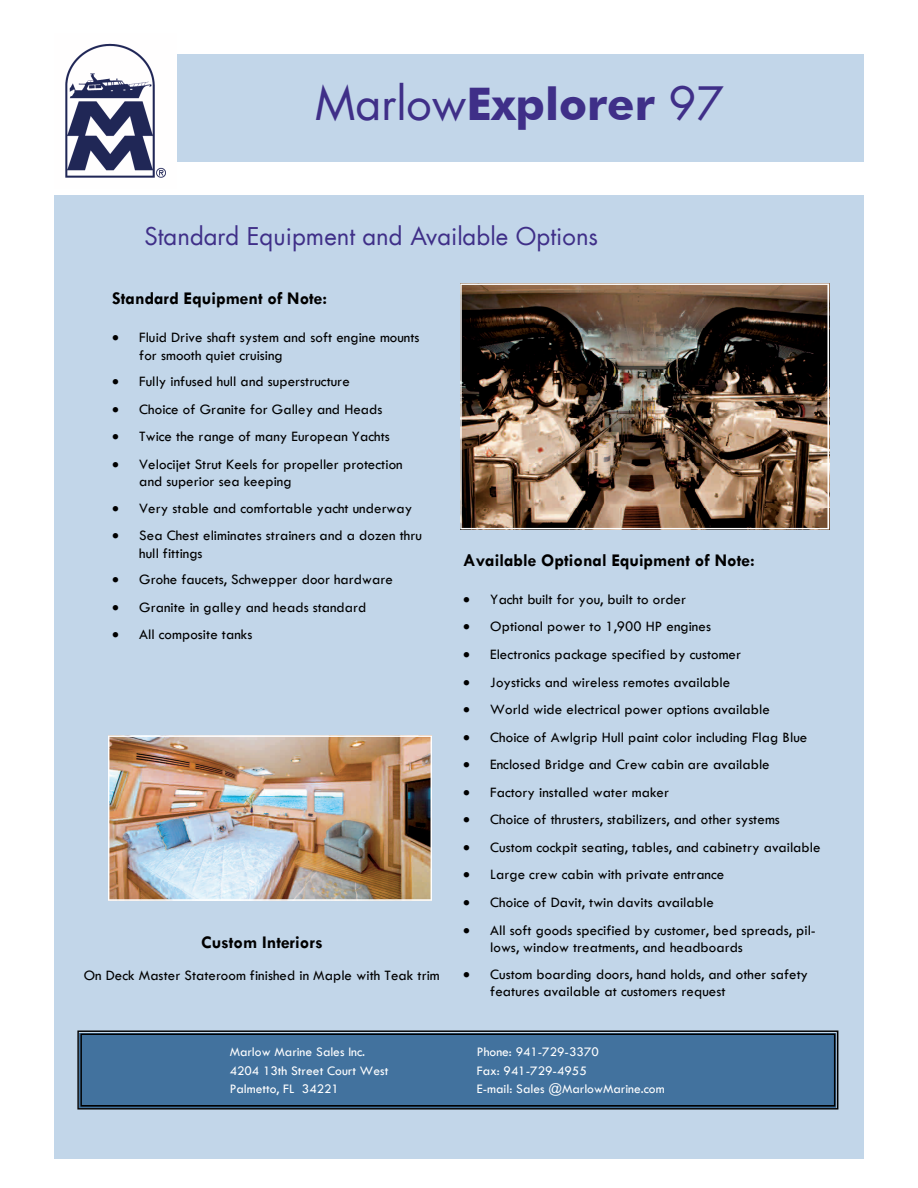
<style>
.page{position:relative;width:918px;height:1188px;background:#fff}
.page>*{position:absolute;margin:0;border:0;box-sizing:border-box;transform-origin:0 0}
.t1{font:44.85px "Futura LT";color:#3f2f88}
.t2{font:23.85px "Futura LT";color:#3f2f88}
.t3{font:700 18px "Tw Cen";color:#000}
.t4{font:14.85px/17.2px "Tw Cen";color:#000}
.t5{font:13.5px/18.3px "Tw Cen";color:#fff}
.s1{font-family:"Futura BT";font-weight:700}
</style>
<div class="page">
<div style="left:54px;top:195px;width:810px;height:964px;background:#c2d6e9"></div>
<svg style="left:77px;top:1030px;width:761px;height:80px;background:#406b93"></svg>
<div style="left:176px;top:54px;width:688px;height:108px;background:#c2d6e9"></div>
<img style="left:65px;top:43px;width:112px;height:135px">
<img style="left:108px;top:735px;width:324px;height:166px">
<img style="left:460px;top:284px;width:369px;height:245px">
<h1 class="t1" style="left:315px;top:75px;width:410px">Marlow<span class="s1">Explorer</span> 97</h1>
<h2 class="t2" style="left:145px;top:221px;width:455px">Standard Equipment and Available Options</h2>
<p class="t3" style="left:112px;top:289px;width:216px">Standard Equipment of Note:</p>
<p class="t4" style="left:139px;top:329px;width:282px;text-indent:-27px">• Fluid Drive shaft system and soft engine mounts for smooth quiet cruising</p>
<p class="t4" style="left:112px;top:373px;width:239px">• Fully infused hull and superstructure</p>
<p class="t4" style="left:112px;top:401px;width:272px">• Choice of Granite for Galley and Heads</p>
<p class="t4" style="left:112px;top:428px;width:279px">• Twice the range of many European Yachts</p>
<p class="t4" style="left:139px;top:456px;width:265px;text-indent:-27px">• Velocijet Strut Keels for propeller protection and superior sea keeping</p>
<p class="t4" style="left:112px;top:500px;width:301px">• Very stable and comfortable yacht underway</p>
<p class="t4" style="left:139px;top:527px;width:284px;text-indent:-27px">• Sea Chest eliminates strainers and a dozen thru hull fittings</p>
<p class="t4" style="left:112px;top:571px;width:282px">• Grohe faucets, Schwepper door hardware</p>
<p class="t4" style="left:112px;top:599px;width:256px">• Granite in galley and heads standard</p>
<p class="t4" style="left:112px;top:626px;width:142px">• All composite tanks</p>
<p class="t3" style="left:201px;top:932px;width:123px">Custom Interiors</p>
<p class="t4" style="left:84px;top:966px;width:358px">On Deck Master Stateroom finished in Maple with Teak trim</p>
<p class="t3" style="left:463px;top:551px;width:293px">Available Optional Equipment of Note:</p>
<p class="t4" style="left:463px;top:590px;width:224px">• Yacht built for you, built to order</p>
<p class="t4" style="left:463px;top:618px;width:249px">• Optional power to 1,900 HP engines</p>
<p class="t4" style="left:463px;top:646px;width:279px">• Electronics package specified by customer</p>
<p class="t4" style="left:463px;top:673px;width:268px">• Joysticks and wireless remotes available</p>
<p class="t4" style="left:463px;top:701px;width:308px">• World wide electrical power options available</p>
<p class="t4" style="left:463px;top:728px;width:346px">• Choice of Awlgrip Hull paint color including Flag Blue</p>
<p class="t4" style="left:463px;top:756px;width:308px">• Enclosed Bridge and Crew cabin are available</p>
<p class="t4" style="left:463px;top:784px;width:207px">• Factory installed water maker</p>
<p class="t4" style="left:463px;top:811px;width:318px">• Choice of thrusters, stabilizers, and other systems</p>
<p class="t4" style="left:463px;top:839px;width:359px">• Custom cockpit seating, tables, and cabinetry available</p>
<p class="t4" style="left:463px;top:866px;width:262px">• Large crew cabin with private entrance</p>
<p class="t4" style="left:463px;top:894px;width:252px">• Choice of Davit, twin davits available</p>
<p class="t4" style="left:490px;top:921px;width:327px;text-indent:-27px">• All soft goods specified by customer, bed spreads, pil&shy;lows, window treatments, and headboards</p>
<p class="t4" style="left:490px;top:965px;width:319px;text-indent:-27px">• Custom boarding doors, hand holds, and other safety features available at customers request</p>
<p class="t5" style="left:230px;top:1043px;width:160px">Marlow Marine Sales Inc.<br>4204 13th Street Court West<br>Palmetto, FL 34221</p>
<p class="t5" style="left:477px;top:1043px;width:190px">Phone: 941-729-3370<br>Fax: 941-729-4955<br>E-mail: Sales @MarlowMarine.com</p>
</div>
